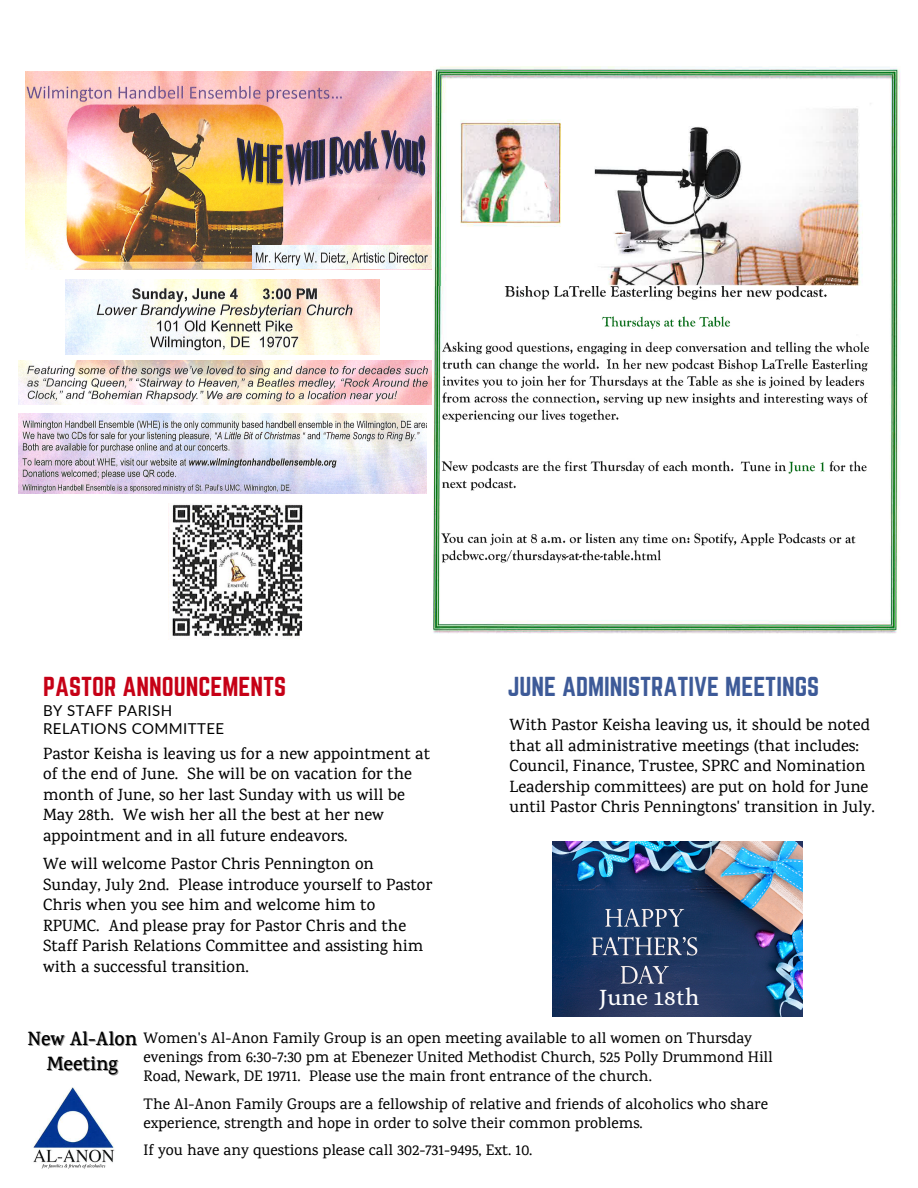
<style>
.page{position:relative;width:918px;height:1188px;background:#fff}
.page>*{position:absolute;margin:0;border:0;box-sizing:border-box;transform-origin:0 0}
.t1{font:24px "Norwester";color:#3d5a98}
.t2{font:24px "Norwester";color:#c60016}
.t3{font:24px "Alice";color:#fff}
.t4{font:600 19.5px/24.8px "Karma";color:#000;text-align:center}
.t5{font:500 16.5px/20.5px "Karma";color:#000}
.t6{font:500 15.45px/18.9px "Karma";color:#000}
.t7{font:15px/18px "Lato";letter-spacing:.03em;color:#000}
</style>
<div class="page">
<img style="left:32px;top:1087px;width:83px;height:82px">
<img style="left:19px;top:413px;width:407px;height:80px">
<img style="left:25px;top:71px;width:407px;height:198px">
<img style="left:19px;top:361px;width:413px;height:44px">
<img style="left:65px;top:280px;width:314px;height:75px">
<img style="left:253px;top:246px;width:179px;height:22px">
<img style="left:170px;top:504px;width:133px;height:134px">
<img style="left:433px;top:286px;width:467px;height:347px">
<img style="left:433px;top:67px;width:467px;height:219px">
<img style="left:553px;top:842px;width:249px;height:175px">
<p class="t2" style="left:43px;top:672px;width:245px">PASTOR ANNOUNCEMENTS</p>
<p class="t7" style="left:43px;top:701px;width:183px">BY STAFF PARISH<br>RELATIONS COMMITTEE</p>
<p class="t5" style="left:43px;top:743px;width:388px">Pastor Keisha is leaving us for a new appointment at of the end of June. She will be on vacation for the month of June, so her last Sunday with us will be May 28th. We wish her all the best at her new appointment and in all future endeavors.</p>
<p class="t5" style="left:43px;top:853px;width:391px">We will welcome Pastor Chris Pennington on Sunday, July 2nd. Please introduce yourself to Pastor Chris when you see him and welcome him to RPUMC. And please pray for Pastor Chris and the Staff Parish Relations Committee and assisting him with a successful transition.</p>
<p class="t1" style="left:508px;top:672px;width:313px">JUNE ADMINISTRATIVE MEETINGS</p>
<p class="t5" style="left:510px;top:714px;width:367px">With Pastor Keisha leaving us, it should be noted that all administrative meetings (that includes:<br>Council, Finance, Trustee, SPRC and Nomination Leadership committees) are put on hold for June until Pastor Chris Penningtons' transition in July.</p>
<p class="t3" style="left:599px;top:984px;width:102px">June 18th</p>
<p class="t4" style="left:28px;top:1026px;width:111px">New Al-Alon<br>Meeting</p>
<p class="t6" style="left:144px;top:1028px;width:631px">Women's Al-Anon Family Group is an open meeting available to all women on Thursday evenings from 6:30-7:30 pm at Ebenezer United Methodist Church, 525 Polly Drummond Hill<br>Road, Newark, DE 19711. Please use the main front entrance of the church.</p>
<p class="t6" style="left:144px;top:1094px;width:626px">The Al-Anon Family Groups are a fellowship of relative and friends of alcoholics who share experience, strength and hope in order to solve their common problems.</p>
<p class="t6" style="left:144px;top:1140px;width:391px">If you have any questions please call 302-731-9495, Ext. 10.</p>
</div>
